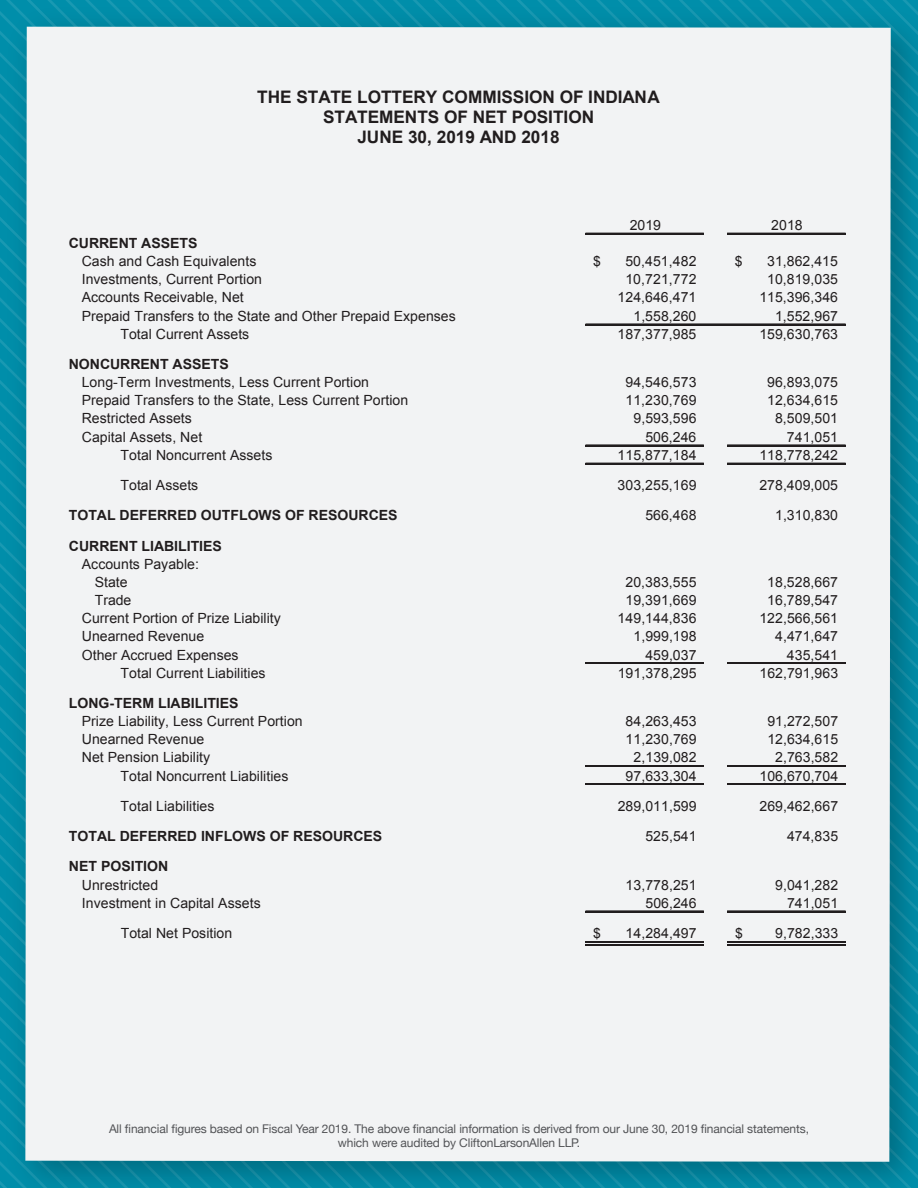
<style>
.page{position:relative;width:918px;height:1188px;background:#fff}
.page>*{position:absolute;margin:0;border:0;box-sizing:border-box;transform-origin:0 0}
.t1{font:700 17.25px/19.8px "Arial";color:#231f20;text-align:center}
.t2{font:13.95px/18.1px "Arial";letter-spacing:.005em;color:#231f20}
.t3{font:700 13.95px "Arial";color:#231f20}
.t4{font:12px/14.4px "Helvetica Neue";letter-spacing:-.01em;color:#57585a;text-align:center}
</style>
<div class="page">
<img style="left:0;top:0;width:918px;height:1188px">
<div style="left:25px;top:27px;width:866px;height:1135px;background:#f2f3f4"></div>
<hr style="left:586px;top:233px;width:118px;height:2px;background:#231f20">
<hr style="left:586px;top:445px;width:118px;height:1px;background:#231f20">
<hr style="left:586px;top:463px;width:118px;height:2px;background:#231f20">
<hr style="left:586px;top:662px;width:118px;height:1px;background:#231f20">
<hr style="left:586px;top:663px;width:118px;height:1px;background:#231f20">
<hr style="left:586px;top:765px;width:118px;height:1px;background:#231f20">
<hr style="left:586px;top:766px;width:118px;height:1px;background:#231f20">
<hr style="left:586px;top:783px;width:118px;height:1px;background:#231f20">
<hr style="left:586px;top:784px;width:118px;height:1px;background:#231f20">
<hr style="left:586px;top:911px;width:118px;height:1px;background:#231f20">
<hr style="left:586px;top:941px;width:118px;height:2px;background:#231f20">
<hr style="left:586px;top:944px;width:118px;height:2px;background:#231f20">
<hr style="left:727px;top:233px;width:119px;height:2px;background:#231f20">
<hr style="left:586px;top:324px;width:260px;height:1px;background:#231f20">
<hr style="left:727px;top:445px;width:119px;height:1px;background:#231f20">
<hr style="left:727px;top:463px;width:119px;height:2px;background:#231f20">
<hr style="left:727px;top:662px;width:119px;height:1px;background:#231f20">
<hr style="left:727px;top:663px;width:119px;height:1px;background:#231f20">
<hr style="left:727px;top:765px;width:119px;height:1px;background:#231f20">
<hr style="left:727px;top:766px;width:119px;height:1px;background:#231f20">
<hr style="left:727px;top:783px;width:119px;height:1px;background:#231f20">
<hr style="left:727px;top:784px;width:119px;height:1px;background:#231f20">
<hr style="left:727px;top:911px;width:119px;height:1px;background:#231f20">
<hr style="left:727px;top:941px;width:119px;height:2px;background:#231f20">
<hr style="left:727px;top:944px;width:119px;height:2px;background:#231f20">
<p class="t1" style="left:257px;top:88px;width:404px">THE STATE LOTTERY COMMISSION OF INDIANA<br>STATEMENTS OF NET POSITION<br>JUNE 30, 2019 AND 2018</p>
<p class="t2" style="left:630px;top:216px;width:33px">2019</p>
<p class="t2" style="left:771px;top:216px;width:33px">2018</p>
<p class="t3" style="left:69px;top:233px;width:130px">CURRENT ASSETS</p>
<p class="t2" style="left:82px;top:252px;width:176px">Cash and Cash Equivalents</p>
<p class="t2" style="left:593px;top:252px;width:9px">$</p>
<p class="t2" style="left:625px;top:252px;width:73px">50,451,482</p>
<p class="t2" style="left:735px;top:252px;width:9px">$</p>
<p class="t2" style="left:767px;top:252px;width:72px">31,862,415</p>
<p class="t2" style="left:82px;top:270px;width:182px">Investments, Current Portion</p>
<p class="t2" style="left:625px;top:270px;width:73px">10,721,772</p>
<p class="t2" style="left:767px;top:270px;width:72px">10,819,035</p>
<p class="t2" style="left:82px;top:288px;width:164px">Accounts Receivable, Net</p>
<p class="t2" style="left:618px;top:288px;width:80px">124,646,471</p>
<p class="t2" style="left:759px;top:288px;width:80px">115,396,346</p>
<p class="t2" style="left:82px;top:306px;width:376px">Prepaid Transfers to the State and Other Prepaid Expenses</p>
<p class="t2" style="left:633px;top:306px;width:64px">1,558,260</p>
<p class="t2" style="left:775px;top:306px;width:64px">1,552,967</p>
<p class="t2" style="left:121px;top:325px;width:130px">Total Current Assets</p>
<p class="t2" style="left:618px;top:325px;width:80px">187,377,985</p>
<p class="t2" style="left:759px;top:325px;width:80px">159,630,763</p>
<p class="t3" style="left:69px;top:354px;width:161px">NONCURRENT ASSETS</p>
<p class="t2" style="left:82px;top:373px;width:289px">Long-Term Investments, Less Current Portion</p>
<p class="t2" style="left:625px;top:373px;width:73px">94,546,573</p>
<p class="t2" style="left:767px;top:373px;width:72px">96,893,075</p>
<p class="t2" style="left:82px;top:391px;width:328px">Prepaid Transfers to the State, Less Current Portion</p>
<p class="t2" style="left:625px;top:391px;width:73px">11,230,769</p>
<p class="t2" style="left:767px;top:391px;width:72px">12,634,615</p>
<p class="t2" style="left:82px;top:409px;width:112px">Restricted Assets</p>
<p class="t2" style="left:634px;top:409px;width:64px">9,593,596</p>
<p class="t2" style="left:775px;top:409px;width:64px">8,509,501</p>
<p class="t2" style="left:82px;top:427px;width:122px">Capital Assets, Net</p>
<p class="t2" style="left:645px;top:427px;width:53px">506,246</p>
<p class="t2" style="left:787px;top:427px;width:53px">741,051</p>
<p class="t2" style="left:121px;top:446px;width:153px">Total Noncurrent Assets</p>
<p class="t2" style="left:618px;top:446px;width:80px">115,877,184</p>
<p class="t2" style="left:759px;top:446px;width:80px">118,778,242</p>
<p class="t2" style="left:121px;top:476px;width:79px">Total Assets</p>
<p class="t2" style="left:618px;top:476px;width:80px">303,255,169</p>
<p class="t2" style="left:759px;top:476px;width:80px">278,409,005</p>
<p class="t3" style="left:69px;top:506px;width:330px">TOTAL DEFERRED OUTFLOWS OF RESOURCES</p>
<p class="t2" style="left:645px;top:506px;width:53px">566,468</p>
<p class="t2" style="left:775px;top:506px;width:64px">1,310,830</p>
<p class="t3" style="left:69px;top:536px;width:155px">CURRENT LIABILITIES</p>
<p class="t2" style="left:95px;top:555px;width:106px;text-indent:-13px">Accounts Payable:<br>State</p>
<p class="t2" style="left:626px;top:573px;width:73px">20,383,555</p>
<p class="t2" style="left:767px;top:573px;width:72px">18,528,667</p>
<p class="t2" style="left:95px;top:591px;width:38px">Trade</p>
<p class="t2" style="left:626px;top:591px;width:73px">19,391,669</p>
<p class="t2" style="left:767px;top:591px;width:72px">16,789,547</p>
<p class="t2" style="left:82px;top:609px;width:201px">Current Portion of Prize Liability</p>
<p class="t2" style="left:618px;top:609px;width:80px">149,144,836</p>
<p class="t2" style="left:759px;top:609px;width:80px">122,566,561</p>
<p class="t2" style="left:82px;top:627px;width:124px">Unearned Revenue</p>
<p class="t2" style="left:634px;top:627px;width:64px">1,999,198</p>
<p class="t2" style="left:775px;top:627px;width:64px">4,471,647</p>
<p class="t2" style="left:82px;top:645px;width:158px">Other Accrued Expenses</p>
<p class="t2" style="left:645px;top:645px;width:53px">459,037</p>
<p class="t2" style="left:787px;top:645px;width:53px">435,541</p>
<p class="t2" style="left:121px;top:663px;width:146px">Total Current Liabilities</p>
<p class="t2" style="left:618px;top:663px;width:80px">191,378,295</p>
<p class="t2" style="left:759px;top:663px;width:80px">162,791,963</p>
<p class="t3" style="left:69px;top:693px;width:171px">LONG-TERM LIABILITIES</p>
<p class="t2" style="left:82px;top:712px;width:222px">Prize Liability, Less Current Portion</p>
<p class="t2" style="left:626px;top:712px;width:73px">84,263,453</p>
<p class="t2" style="left:767px;top:712px;width:72px">91,272,507</p>
<p class="t2" style="left:82px;top:730px;width:124px">Unearned Revenue</p>
<p class="t2" style="left:626px;top:730px;width:73px">11,230,769</p>
<p class="t2" style="left:767px;top:730px;width:72px">12,634,615</p>
<p class="t2" style="left:82px;top:748px;width:130px">Net Pension Liability</p>
<p class="t2" style="left:634px;top:748px;width:64px">2,139,082</p>
<p class="t2" style="left:775px;top:748px;width:64px">2,763,582</p>
<p class="t2" style="left:121px;top:766px;width:169px">Total Noncurrent Liabilities</p>
<p class="t2" style="left:626px;top:766px;width:73px">97,633,304</p>
<p class="t2" style="left:760px;top:766px;width:80px">106,670,704</p>
<p class="t2" style="left:121px;top:797px;width:95px">Total Liabilities</p>
<p class="t2" style="left:618px;top:797px;width:80px">289,011,599</p>
<p class="t2" style="left:760px;top:797px;width:80px">269,462,667</p>
<p class="t3" style="left:69px;top:826px;width:315px">TOTAL DEFERRED INFLOWS OF RESOURCES</p>
<p class="t2" style="left:645px;top:827px;width:53px">525,541</p>
<p class="t2" style="left:787px;top:827px;width:53px">474,835</p>
<p class="t3" style="left:69px;top:857px;width:101px">NET POSITION</p>
<p class="t2" style="left:82px;top:875px;width:78px">Unrestricted</p>
<p class="t2" style="left:626px;top:875px;width:73px">13,778,251</p>
<p class="t2" style="left:775px;top:875px;width:64px">9,041,282</p>
<p class="t2" style="left:82px;top:894px;width:180px">Investment in Capital Assets</p>
<p class="t2" style="left:645px;top:894px;width:53px">506,246</p>
<p class="t2" style="left:787px;top:894px;width:53px">741,051</p>
<p class="t2" style="left:121px;top:924px;width:113px">Total Net Position</p>
<p class="t2" style="left:593px;top:924px;width:9px">$</p>
<p class="t2" style="left:626px;top:924px;width:73px">14,284,497</p>
<p class="t2" style="left:735px;top:924px;width:9px">$</p>
<p class="t2" style="left:775px;top:924px;width:64px">9,782,333</p>
<p class="t4" style="left:109px;top:1122px;width:702px">All financial figures based on Fiscal Year 2019. The above financial information is derived from our June 30, 2019 financial statements, which were audited by CliftonLarsonAllen LLP.</p>
</div>
